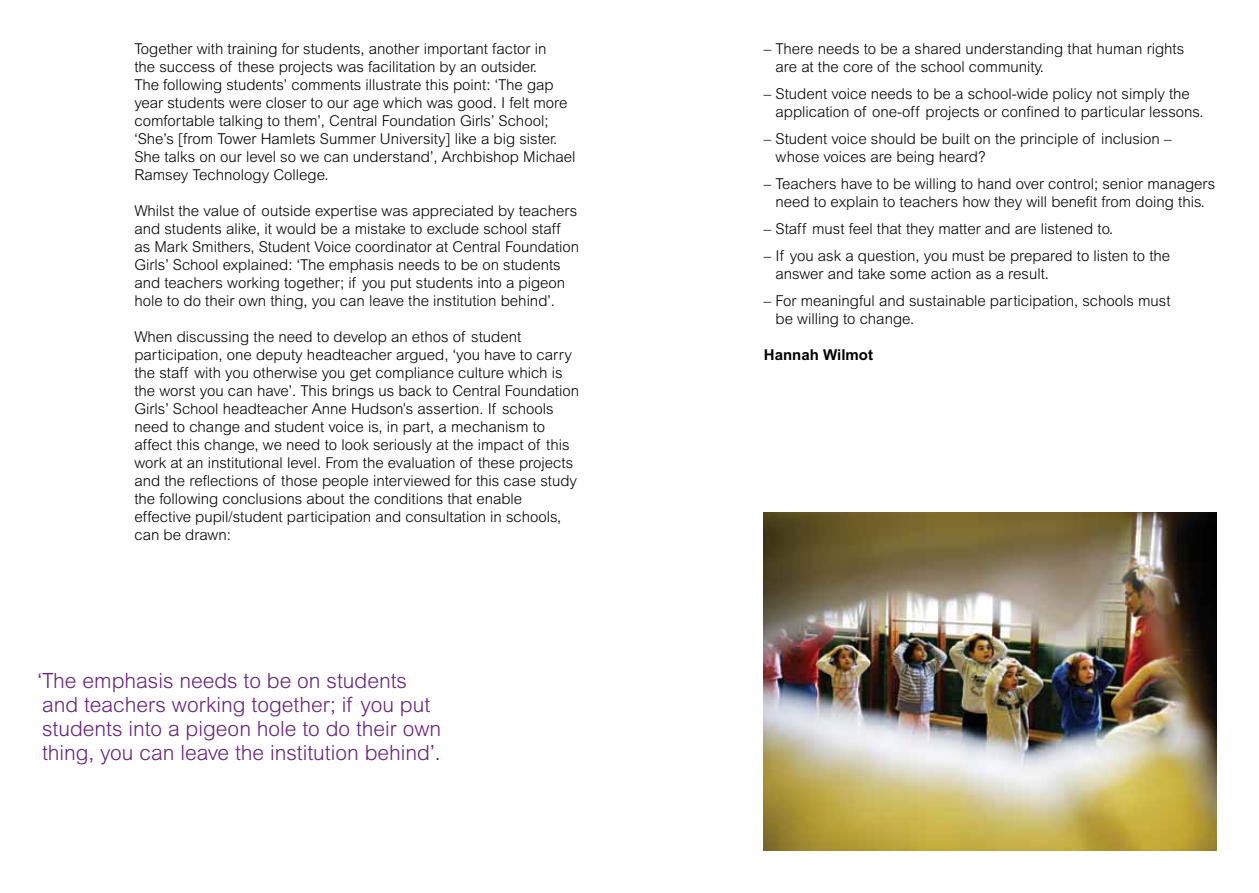
<style>
.page{position:relative;width:1259px;height:893px;background:#fff}
.page>*{position:absolute;margin:0;border:0;box-sizing:border-box;transform-origin:0 0}
.t1{font:300 21px/24px "Arial";color:#68207d}
.t2{font:300 15px/18px "Arial";color:#000}
.t3{font:700 15px "Arial";color:#000}
</style>
<div class="page">
<img style="left:764px;top:512px;width:452px;height:338px">
<p class="t2" style="left:134px;top:40px;width:443px">Together with training for students, another important factor in<br>the success of these projects was facilitation by an outsider.<br>The following students’ comments illustrate this point: ‘The gap year students were closer to our age which was good. I felt more comfortable talking to them’, Central Foundation Girls’ School; ‘She’s [from Tower Hamlets Summer University] like a big sister.<br>She talks on our level so we can understand’, Archbishop Michael Ramsey Technology College.</p>
<p class="t2" style="left:134px;top:202px;width:446px">Whilst the value of outside expertise was appreciated by teachers and students alike, it would be a mistake to exclude school staff as Mark Smithers, Student Voice coordinator at Central Foundation Girls’ School explained: ‘The emphasis needs to be on students and teachers working together; if you put students into a pigeon hole to do their own thing, you can leave the institution behind’.</p>
<p class="t2" style="left:134px;top:328px;width:446px">When discussing the need to develop an ethos of student participation, one deputy headteacher argued, ‘you have to carry the staff with you otherwise you get compliance culture which is the worst you can have’. This brings us back to Central Foundation Girls’ School headteacher Anne Hudson’s assertion. If schools need to change and student voice is, in part, a mechanism to affect this change, we need to look seriously at the impact of this work at an institutional level. From the evaluation of these projects and the reflections of those people interviewed for this case study the following conclusions about the conditions that enable effective pupil/student participation and consultation in schools, can be drawn:</p>
<h1 class="t1" style="left:37px;top:669px;width:405px">‘The emphasis needs to be on students and teachers working together; if you put students into a pigeon hole to do their own thing, you can leave the institution behind’.</h1>
<p class="t2" style="left:775px;top:40px;width:410px;text-indent:-12px">– There needs to be a shared understanding that human rights are at the core of the school community.</p>
<p class="t2" style="left:775px;top:85px;width:429px;text-indent:-12px">– Student voice needs to be a school-wide policy not simply the application of one-off projects or confined to particular lessons.</p>
<p class="t2" style="left:775px;top:130px;width:397px;text-indent:-12px">– Student voice should be built on the principle of inclusion – whose voices are being heard?</p>
<p class="t2" style="left:764px;top:175px;width:453px;text-align:center">– Teachers have to be willing to hand over control; senior managers need to explain to teachers how they will benefit from doing this.</p>
<p class="t2" style="left:764px;top:220px;width:351px">– Staff must feel that they matter and are listened to.</p>
<p class="t2" style="left:775px;top:247px;width:396px;text-indent:-12px">– If you ask a question, you must be prepared to listen to the answer and take some action as a result.</p>
<p class="t2" style="left:775px;top:292px;width:396px;text-indent:-12px">– For meaningful and sustainable participation, schools must be willing to change.</p>
<p class="t3" style="left:764px;top:346px;width:111px">Hannah Wilmot</p>
</div>
